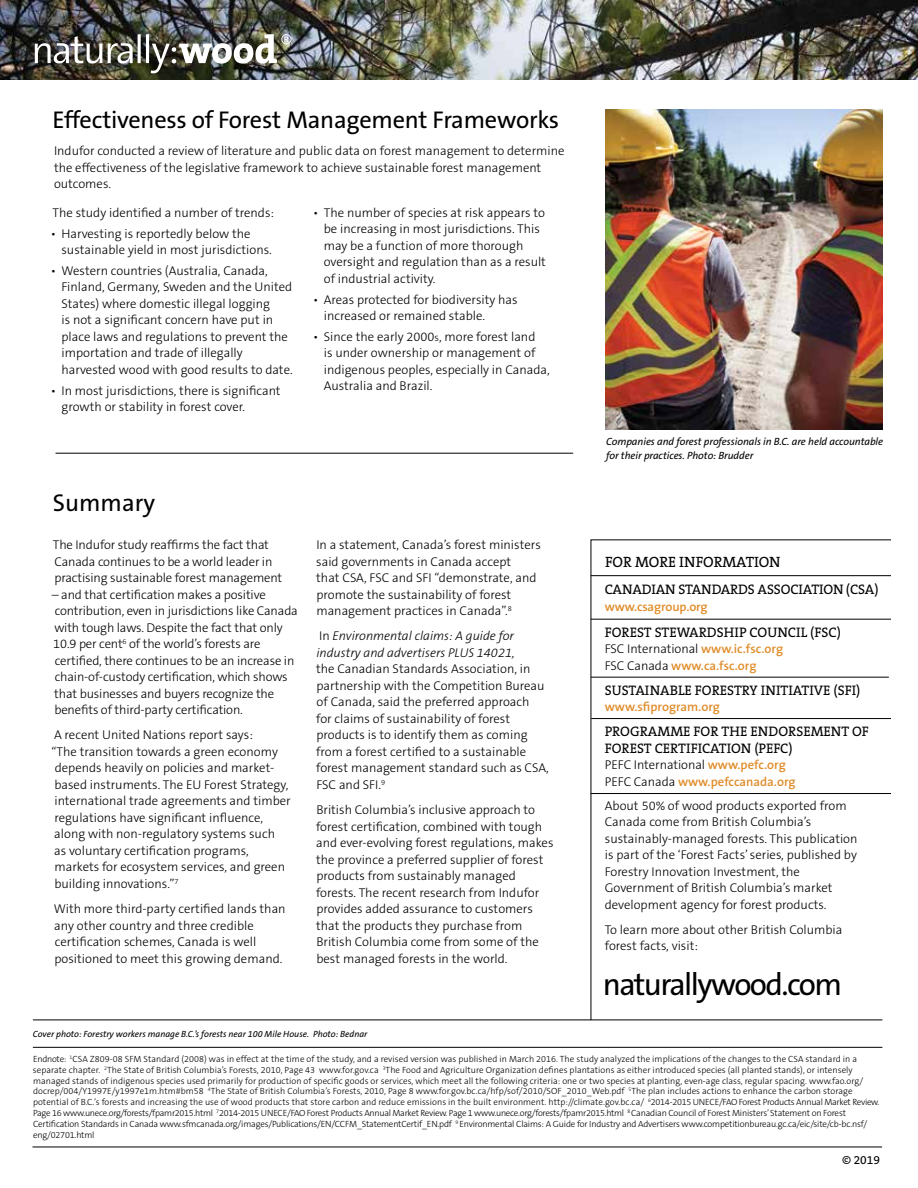
<style>
.page{position:relative;width:918px;height:1188px;background:#fff}
.page>*{position:absolute;margin:0;border:0;box-sizing:border-box;transform-origin:0 0}
.t1{font:31.5px "The Sans B5 Plain";letter-spacing:-.05em;color:#000}
.t2{font:24.3px "The Sans B5 Plain";letter-spacing:-.01em;color:#000}
.t3{font:15px "The Serif B5 Plain";letter-spacing:-.005em;color:#000}
.t4{font:13.8px/16.5px "The Serif B5 Plain";color:#000}
.t5{font:300 12.75px/16.5px "The Sans B3";color:#000}
.t6{font:600 12.75px "The Sans";color:#e08d2b}
.t7{font:italic 300 12.75px/16.5px "The Sans B3";color:#000}
.t8{font:12px "The Serif B5 Plain";color:#000}
.t9{font:italic 10.5px/13.5px "The Sans B5 Plain";letter-spacing:-.005em;color:#000}
.t10{font:300 9px/10.8px "The Sans B3";letter-spacing:.005em;color:#000}
.t11{font:italic 9px "The Sans B5 Plain";color:#000}
.s1{font-size:10.5px}
.s2{font-style:normal}
.s3{font-family:"The Sans";font-weight:600;color:#e08d2b}
.s4{font-family:"The Sans B3";font-weight:300;color:#000}
</style>
<div class="page">
<img style="left:606px;top:110px;width:276px;height:319px">
<img style="left:0;top:0;width:918px;height:79px">
<img style="left:35px;top:34px;width:256px;height:39px">
<hr style="left:56px;top:453px;width:517px;height:1px;background:#000">
<svg style="left:591px;top:539px;width:300px;height:481px"></svg>
<hr style="left:591px;top:619px;width:300px;height:1px;background:#000">
<hr style="left:591px;top:677px;width:298px;height:1px;background:#000">
<hr style="left:591px;top:718px;width:300px;height:1px;background:#000">
<hr style="left:591px;top:793px;width:300px;height:1px;background:#000">
<hr style="left:591px;top:575px;width:300px;height:1px;background:#000">
<hr style="left:33px;top:1147px;width:849px;height:1px;background:#000">
<hr style="left:33px;top:1047px;width:849px;height:1px;background:#000">
<hr style="left:33px;top:1020px;width:849px;height:1px;background:#000">
<h2 class="t2" style="left:52px;top:107px;width:508px">Effectiveness of Forest Management Frameworks</h2>
<p class="t5" style="left:54px;top:143px;width:512px">Indufor conducted a review of literature and public data on forest management to determine the effectiveness of the legislative framework to achieve sustainable forest management outcomes.</p>
<p class="t5" style="left:53px;top:205px;width:223px">The study identified a number of trends:</p>
<p class="t5" style="left:61px;top:226px;width:212px;text-indent:-11px">• Harvesting is reportedly below the sustainable yield in most jurisdictions.</p>
<p class="t5" style="left:61px;top:263px;width:233px;text-indent:-11px">• Western countries (Australia, Canada, Finland, Germany, Sweden and the United States) where domestic illegal logging<br>is not a significant concern have put in place laws and regulations to prevent the importation and trade of illegally harvested wood with good results to date.</p>
<p class="t5" style="left:61px;top:383px;width:221px;text-indent:-11px">• In most jurisdictions, there is significant growth or stability in forest cover.</p>
<p class="t5" style="left:324px;top:205px;width:224px;text-indent:-11px">• The number of species at risk appears to be increasing in most jurisdictions. This may be a function of more thorough oversight and regulation than as a result of industrial activity.</p>
<p class="t5" style="left:324px;top:292px;width:195px;text-indent:-11px">• Areas protected for biodiversity has increased or remained stable.</p>
<p class="t5" style="left:324px;top:329px;width:227px;text-indent:-11px">• Since the early 2000<span class="s1">s</span>, more forest land<br>is under ownership or management of indigenous peoples, especially in Canada, Australia and Brazil.</p>
<h2 class="t2" style="left:53px;top:490px;width:104px">Summary</h2>
<p class="t5" style="left:53px;top:537px;width:231px">The Indufor study reaffirms the fact that<br>Canada continues to be a world leader in practising sustainable forest management</p>
<p class="t5" style="left:52px;top:587px;width:248px">– and that certification makes a positive contribution, even in jurisdictions like Canada with tough laws. Despite the fact that only 10.9 per cent<sup>6</sup> of the world’s forests are certified, there continues to be an increase in chain-of-custody certification, which shows that businesses and buyers recognize the benefits of third-party certification.</p>
<p class="t5" style="left:51px;top:727px;width:241px">A recent United Nations report says:<br>“The transition towards a green economy depends heavily on policies and market&shy;based instruments. The EU Forest Strategy, international trade agreements and timber regulations have significant influence, along with non-regulatory systems such<br>as voluntary certification programs, markets for ecosystem services, and green building innovations.”<sup>7</sup></p>
<p class="t5" style="left:54px;top:901px;width:233px">With more third-party certified lands than any other country and three credible certification schemes, Canada is well positioned to meet this growing demand.</p>
<p class="t5" style="left:316px;top:537px;width:226px">In a statement, Canada’s forest ministers said governments in Canada accept<br>that CSA, FSC and SFI “demonstrate, and promote the sustainability of forest management practices in Canada”.<sup>8</sup></p>
<p class="t7" style="left:316px;top:628px;width:200px"><span class="s2">In</span> Environmental claims: A guide for industry and advertisers PLUS 14021,</p>
<p class="t5" style="left:316px;top:661px;width:234px">the Canadian Standards Association, in partnership with the Competition Bureau of Canada, said the preferred approach<br>for claims of sustainability of forest products is to identify them as coming from a forest certified to a sustainable forest management standard such as CSA, FSC and SFI.<sup>9</sup></p>
<p class="t5" style="left:316px;top:802px;width:239px">British Columbia’s inclusive approach to forest certification, combined with tough and ever-evolving forest regulations, makes the province a preferred supplier of forest products from sustainably managed forests. The recent research from Indufor provides added assurance to customers that the products they purchase from British Columbia come from some of the best managed forests in the world.</p>
<p class="t11" style="left:33px;top:1030px;width:336px">Cover photo: Forestry workers manage B.C.’s forests near 100 Mile House. Photo: Bednar</p>
<p class="t9" style="left:606px;top:435px;width:279px">Companies and forest professionals in B.C. are held accountable for their practices. Photo: Brudder</p>
<p class="t3" style="left:605px;top:555px;width:177px">FOR MORE INFORMATION</p>
<p class="t4" style="left:605px;top:582px;width:275px">CANADIAN STANDARDS ASSOCIATION (CSA)</p>
<p class="t6" style="left:605px;top:597px;width:104px">www.csagroup.org</p>
<p class="t4" style="left:605px;top:624px;width:238px">FOREST STEWARDSHIP COUNCIL (FSC)</p>
<p class="t5" style="left:605px;top:641px;width:180px">FSC International <span class="s3">www.ic.fsc.org</span></p>
<p class="t6" style="left:605px;top:655px;width:153px"><span class="s4">FSC Canada</span> www.ca.fsc.org</p>
<p class="t4" style="left:605px;top:682px;width:257px">SUSTAINABLE FORESTRY INITIATIVE (SFI)</p>
<p class="t6" style="left:605px;top:696px;width:117px">www.sfiprogram.org</p>
<p class="t4" style="left:605px;top:724px;width:266px">PROGRAMME FOR THE ENDORSEMENT OF<br>FOREST CERTIFICATION (PEFC)</p>
<p class="t5" style="left:605px;top:757px;width:183px">PEFC International <span class="s3">www.pefc.org</span></p>
<p class="t6" style="left:605px;top:771px;width:192px"><span class="s4">PEFC Canada</span> www.pefccanada.org</p>
<p class="t5" style="left:605px;top:798px;width:254px">About 50% of wood products exported from Canada come from British Columbia’s sustainably-managed forests. This publication is part of the ‘Forest Facts’ series, published by Forestry Innovation Investment, the Government of British Columbia’s market development agency for forest products.</p>
<p class="t5" style="left:605px;top:922px;width:239px">To learn more about other British Columbia forest facts, visit:</p>
<h1 class="t1" style="left:603px;top:968px;width:241px">naturallywood.com</h1>
<p class="t10" style="left:33px;top:1054px;width:848px">Endnote: <sup>1</sup>CSA Z809-08 SFM Standard (2008) was in effect at the time of the study, and a revised version was published in March 2016. The study analyzed the implications of the changes to the CSA standard in a separate chapter. <sup>2</sup>The State of British Columbia’s Forests, 2010, Page 43 www.for.gov.ca <sup>3</sup>The Food and Agriculture Organization defines plantations as either introduced species (all planted stands), or intensely managed stands of indigenous species used primarily for production of specific goods or services, which meet all the following criteria: one or two species at planting, even-age class, regular spacing. www.fao.org/ docrep/004/Y1997E/y1997e1m.htm#bm58 <sup>4</sup>The State of British Columbia’s Forests, 2010, Page 8 www.for.gov.bc.ca/hfp/sof/2010/SOF_2010_Web.pdf <sup>5</sup>The plan includes actions to enhance the carbon storage potential of B.C.’s forests and increasing the use of wood products that store carbon and reduce emissions in the built environment. http://climate.gov.bc.ca/ <sup>6</sup>2014-2015 UNECE/FAO Forest Products Annual Market Review.<br>Page 16 www.unece.org/forests/fpamr2015.html <sup>7</sup>2014-2015 UNECE/FAO Forest Products Annual Market Review. Page 1 www.unece.org/forests/fpamr2015.html <sup>8</sup> Canadian Council of Forest Ministers’ Statement on Forest Certification Standards in Canada www.sfmcanada.org/images/Publications/EN/CCFM_StatementCertif_EN.pdf <sup>9</sup> Environmental Claims: A Guide for Industry and Advertisers www.competitionbureau.gc.ca/eic/site/cb-bc.nsf/ eng/02701.html</p>
<p class="t8" style="left:842px;top:1154px;width:40px">© 2019</p>
</div>
